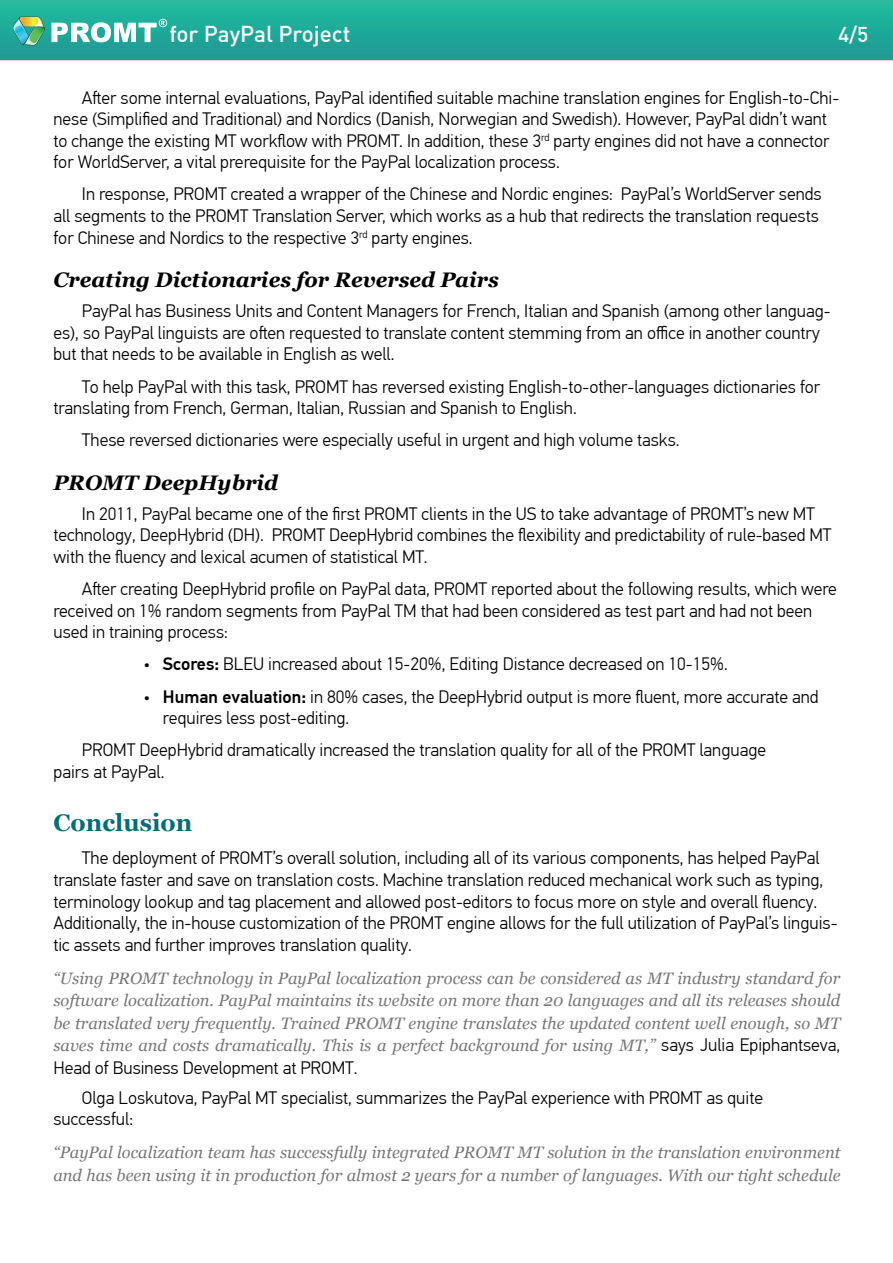
<style>
.page{position:relative;width:893px;height:1263px;background:#fff}
.page>*{position:absolute;margin:0;border:0;box-sizing:border-box;transform-origin:0 0}
.t1{font:700 24px "Georgia";color:#006f74}
.t2{font:500 22.5px "DIN Cyr";color:#fff}
.t3{font:italic 700 21px "Georgia";color:#000}
.t4{font:500 21px "DIN Cyr";color:#fff}
.t5{font:300 18px/21.6px "PF Din Text Pro";color:#000}
.t6{font:italic 16.5px/22.5px "Georgia";color:#777;text-align:justify}
.s1{font-weight:500}
.s2{font-family:"PF Din Text Pro";font-weight:300;font-style:normal;font-size:18px;color:#000}
</style>
<div class="page">
<div style="left:0;top:0;width:893px;height:60px;background:linear-gradient(to bottom,#20bd9d,#1e9895)"></div>
<hr style="left:0;top:59px;width:893px;height:1px;background:#777">
<svg style="left:51px;top:19px;width:116px;height:23px"></svg>
<svg style="left:13px;top:16px;width:32px;height:30px"></svg>
<img style="left:21px;top:17px;width:23px;height:10px">
<img style="left:14px;top:19px;width:14px;height:24px">
<img style="left:24px;top:28px;width:20px;height:17px">
<p class="t2" style="left:169px;top:20px;width:183px">for PayPal Project</p>
<p class="t4" style="left:838px;top:22px;width:32px">4/5</p>
<p class="t5" style="left:53px;top:87px;width:787px;text-indent:29px">After some internal evaluations, PayPal identified suitable machine translation engines for English-to-Chi&shy;nese (Simplified and Traditional) and Nordics (Danish, Norwegian and Swedish). However, PayPal didn’t want to change the existing MT workflow with PROMT. In addition, these 3<sup>rd</sup> party engines did not have a connector for WorldServer, a vital prerequisite for the PayPal localization process.</p>
<p class="t5" style="left:53px;top:184px;width:770px;text-indent:28px">In response, PROMT created a wrapper of the Chinese and Nordic engines: PayPal’s WorldServer sends all segments to the PROMT Translation Server, which works as a hub that redirects the translation requests for Chinese and Nordics to the respective 3<sup>rd</sup> party engines.</p>
<p class="t3" style="left:53px;top:266px;width:447px">Creating Dictionaries for Reversed Pairs</p>
<p class="t5" style="left:53px;top:301px;width:779px;text-indent:28px">PayPal has Business Units and Content Managers for French, Italian and Spanish (among other languag&shy;es), so PayPal linguists are often requested to translate content stemming from an office in another country but that needs to be available in English as well.</p>
<p class="t5" style="left:53px;top:376px;width:768px;text-indent:28px">To help PayPal with this task, PROMT has reversed existing English-to-other-languages dictionaries for translating from French, German, Italian, Russian and Spanish to English.</p>
<p class="t5" style="left:82px;top:429px;width:599px">These reversed dictionaries were especially useful in urgent and high volume tasks.</p>
<p class="t3" style="left:53px;top:469px;width:226px">PROMT DeepHybrid</p>
<p class="t5" style="left:53px;top:503px;width:779px;text-indent:28px">In 2011, PayPal became one of the first PROMT clients in the US to take advantage of PROMT’s new MT technology, DeepHybrid (DH). PROMT DeepHybrid combines the flexibility and predictability of rule-based MT with the fluency and lexical acumen of statistical MT.</p>
<p class="t5" style="left:53px;top:578px;width:785px;text-indent:28px">After creating DeepHybrid profile on PayPal data, PROMT reported about the following results, which were received on 1% random segments from PayPal TM that had been considered as test part and had not been used in training process:</p>
<p class="t5" style="left:143px;top:654px;width:586px">• <span class="s1">Scores:</span> BLEU increased about 15-20%, Editing Distance decreased on 10-15%.</p>
<p class="t5" style="left:163px;top:686px;width:657px;text-indent:-19px">• <span class="s1">Human evaluation:</span> in 80% cases, the DeepHybrid output is more fluent, more accurate and requires less post-editing.</p>
<p class="t5" style="left:53px;top:739px;width:714px;text-indent:28px">PROMT DeepHybrid dramatically increased the translation quality for all of the PROMT language pairs at PayPal.</p>
<h1 class="t1" style="left:53px;top:807px;width:140px">Conclusion</h1>
<p class="t5" style="left:53px;top:848px;width:785px;text-indent:28px">The deployment of PROMT’s overall solution, including all of its various components, has helped PayPal translate faster and save on translation costs. Machine translation reduced mechanical work such as typing, terminology lookup and tag placement and allowed post-editors to focus more on style and overall fluency.<br>Additionally, the in-house customization of the PROMT engine allows for the full utilization of PayPal’s linguis&shy;tic assets and further improves translation quality.</p>
<p class="t6" style="left:53px;top:967px;width:788px">“Using PROMT technology in PayPal localization process can be considered as MT industry standard for software localization. PayPal maintains its website on more than 20 languages and all its releases should be translated very frequently. Trained PROMT engine translates the updated content well enough, so MT saves time and costs dramatically. This is a perfect background for using MT,” <span class="s2">says Julia Epiphantseva,</span></p>
<p class="t5" style="left:82px;top:1053px;width:683px;line-height:30.2px;text-indent:-28px">Head of Business Development at PROMT.<br>Olga Loskutova, PayPal MT specialist, summarizes the PayPal experience with PROMT as quite</p>
<p class="t5" style="left:53px;top:1109px;width:81px">successful:</p>
<p class="t6" style="left:53px;top:1142px;width:788px">“PayPal localization team has successfully integrated PROMT MT solution in the translation environment and has been using it in production for almost 2 years for a number of languages. With our tight schedule</p>
</div>
